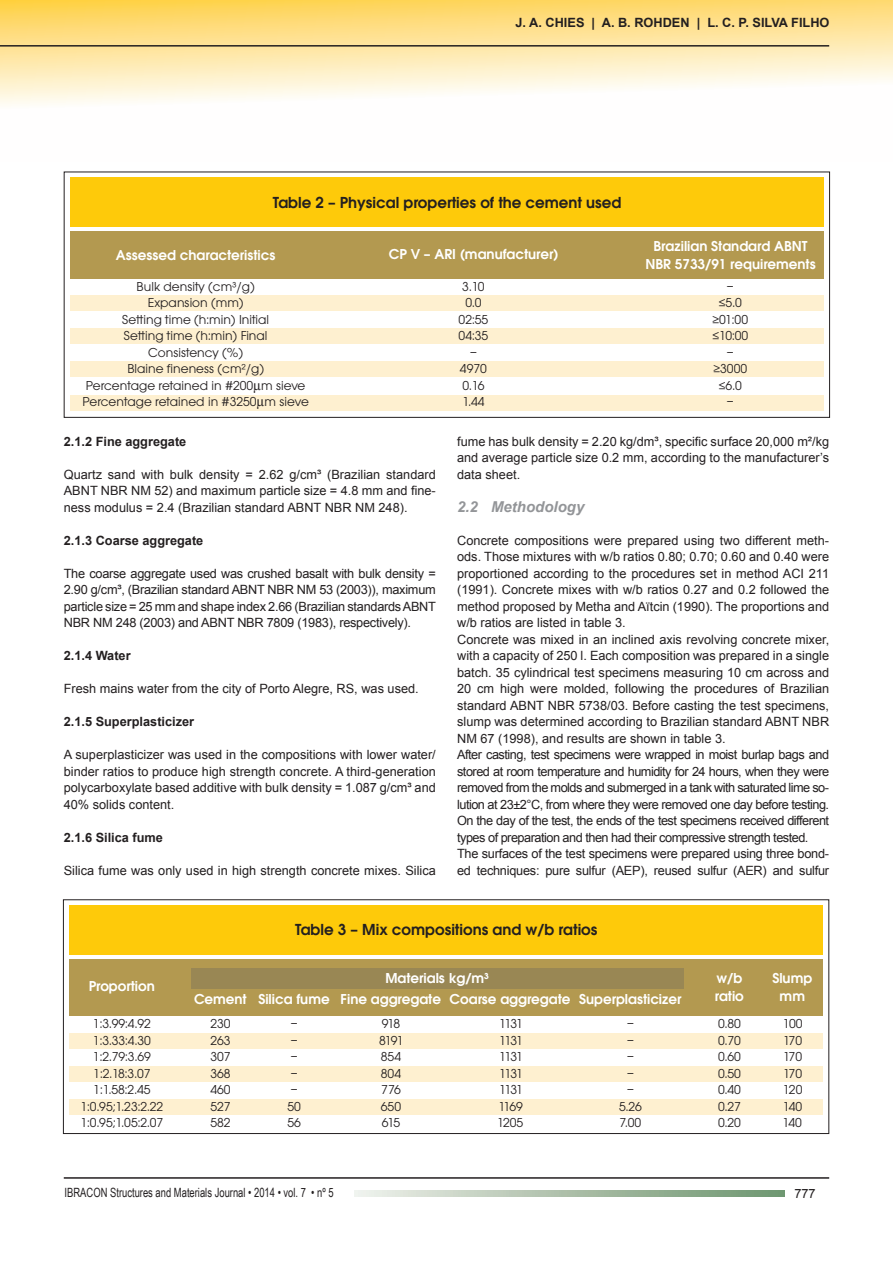
<style>
.page{position:relative;width:893px;height:1263px;background:#fff}
.page>*{position:absolute;margin:0;border:0;box-sizing:border-box;transform-origin:0 0}
.t1{font:600 15px "Avant Garde";color:#231f20}
.t2{font:italic 700 15px "Arial";color:#939598}
.t3{font:13.5px/16.5px "Avant Gard EF";color:#231f20;text-align:center}
.t4{font:600 13.5px/17.1px "Avant Garde";color:#fff;text-align:center}
.t5{font:13.5px/16.5px "Avant Gard EF";letter-spacing:-.045em;color:#231f20}
.t6{font:12.75px/16.5px "Arial";color:#231f20;text-align:justify}
.t7{font:700 12.75px "Arial";color:#231f20}
.t8{font:12.75px "Arial Narrow";color:#231f20;scale:.9 1}
</style>
<div class="page">
<svg style="left:0;top:0;width:893px;height:105px"></svg>
<hr style="left:64px;top:1177px;width:765px;height:2px;background:#231f20">
<hr style="left:0;top:45px;width:829px;height:2px;background:#231f20">
<svg style="left:354px;top:1190px;width:431px;height:6px;background:#acc0aa"></svg>
<div style="left:64px;top:172px;width:766px;height:246px;border:1px solid #231f20"></div>
<div style="left:70px;top:296px;width:753px;height:15px;background:#fef0d0"></div>
<div style="left:70px;top:329px;width:753px;height:15px;background:#fef0d0"></div>
<div style="left:70px;top:361px;width:753px;height:16px;background:#fef0d0"></div>
<div style="left:70px;top:395px;width:753px;height:15px;background:#fef0d0"></div>
<div style="left:70px;top:177px;width:753px;height:50px;background:#feca0a"></div>
<div style="left:70px;top:231px;width:753px;height:47px;background:#b39950"></div>
<div style="left:63px;top:899px;width:766px;height:235px;border:1px solid #231f20"></div>
<div style="left:70px;top:1033px;width:753px;height:16px;background:#fef0d0"></div>
<div style="left:70px;top:1066px;width:753px;height:16px;background:#fef0d0"></div>
<div style="left:70px;top:1099px;width:753px;height:15px;background:#fef0d0"></div>
<div style="left:70px;top:905px;width:753px;height:50px;background:#feca0a"></div>
<div style="left:70px;top:959px;width:753px;height:56px;background:#b39950"></div>
<div style="left:191px;top:968px;width:493px;height:20px;background:#998754"></div>
<p class="t7" style="left:516px;top:15px;width:315px">J. A. CHIES | A. B. ROHDEN | L. C. P. SILVA FILHO</p>
<p class="t1" style="left:273px;top:192px;width:350px">Table 2 – Physical properties of the cement used</p>
<p class="t4" style="left:116px;top:246px;width:161px">Assessed characteristics</p>
<p class="t4" style="left:389px;top:245px;width:171px">CP V – ARI (manufacturer)</p>
<p class="t4" style="left:645px;top:238px;width:172px">Brazilian Standard ABNT<br>NBR 5733/91 requirements</p>
<p class="t3" style="left:83px;top:278px;width:228px">Bulk density (cm³/g)<br>Expansion (mm)<br>Setting time (h:min) Initial<br>Setting time (h:min) Final<br>Consistency (%)<br>Blaine fineness (cm²/g)<br>Percentage retained in #200 m sieve<br>Percentage retained in #3250 m sieve</p>
<p class="t3" style="left:459px;top:278px;width:31px">3.10<br>0.0<br>02:55<br>04:35 –<br>4970<br>0.16<br>1.44</p>
<p class="t3" style="left:712px;top:278px;width:37px">–<br>≤5.0 ≥01:00 ≤10:00 – ≥3000 ≤6.0<br>–</p>
<p class="t7" style="left:64px;top:433px;width:124px">2.1.2 Fine aggregate</p>
<p class="t6" style="left:64px;top:466px;width:374px">Quartz sand with bulk density = 2.62 g/cm³ (Brazilian standard ABNT NBR NM 52) and maximum particle size = 4.8 mm and fine&shy;ness modulus = 2.4 (Brazilian standard ABNT NBR NM 248).</p>
<p class="t7" style="left:64px;top:531px;width:141px">2.1.3 Coarse aggregate</p>
<p class="t6" style="left:64px;top:565px;width:374px">The coarse aggregate used was crushed basalt with bulk density = 2.90 g/cm³, (Brazilian standard ABNT NBR NM 53 (2003)), maximum particle size = 25 mm and shape index 2.66 (Brazilian standards ABNT NBR NM 248 (2003) and ABNT NBR 7809 (1983), respectively).</p>
<p class="t7" style="left:64px;top:647px;width:68px">2.1.4 Water</p>
<p class="t6" style="left:64px;top:680px;width:357px">Fresh mains water from the city of Porto Alegre, RS, was used.</p>
<p class="t7" style="left:64px;top:713px;width:132px">2.1.5 Superplasticizer</p>
<p class="t6" style="left:64px;top:746px;width:374px">A superplasticizer was used in the compositions with lower water/ binder ratios to produce high strength concrete. A third-generation polycarboxylate based additive with bulk density = 1.087 g/cm³ and 40% solids content.</p>
<p class="t7" style="left:64px;top:828px;width:101px">2.1.6 Silica fume</p>
<p class="t6" style="left:64px;top:862px;width:374px">Silica fume was only used in high strength concrete mixes. Silica</p>
<p class="t6" style="left:457px;top:433px;width:374px">fume has bulk density = 2.20 kg/dm³, specific surface 20,000 m²/kg and average particle size 0.2 mm, according to the manufacturer’s data sheet.</p>
<p class="t2" style="left:457px;top:496px;width:129px">2.2 Methodology</p>
<p class="t6" style="left:457px;top:532px;width:374px;text-align:left">Concrete compositions were prepared using two different meth&shy;ods. Those mixtures with w/b ratios 0.80; 0.70; 0.60 and 0.40 were proportioned according to the procedures set in method ACI 211 (1991). Concrete mixes with w/b ratios 0.27 and 0.2 followed the method proposed by Metha and Aïtcin (1990). The proportions and w/b ratios are listed in table 3.<br>Concrete was mixed in an inclined axis revolving concrete mixer, with a capacity of 250 l. Each composition was prepared in a single batch. 35 cylindrical test specimens measuring 10 cm across and 20 cm high were molded, following the procedures of Brazilian standard ABNT NBR 5738/03. Before casting the test specimens, slump was determined according to Brazilian standard ABNT NBR NM 67 (1998), and results are shown in table 3.<br>After casting, test specimens were wrapped in moist burlap bags and stored at room temperature and humidity for 24 hours, when they were removed from the molds and submerged in a tank with saturated lime so&shy;lution at 23±2°C, from where they were removed one day before testing.<br>On the day of the test, the ends of the test specimens received different types of preparation and then had their compressive strength tested.<br>The surfaces of the test specimens were prepared using three bond&shy;ed techniques: pure sulfur (AEP), reused sulfur (AER) and sulfur</p>
<p class="t1" style="left:295px;top:920px;width:304px">Table 3 – Mix compositions and w/b ratios</p>
<p class="t4" style="left:194px;top:968px;width:489px;line-height:20.7px">Materials kg/m³<br>Cement Silica fume Fine aggregate Coarse aggregate Superplasticizer</p>
<p class="t4" style="left:89px;top:977px;width:68px">Proportion</p>
<p class="t4" style="left:715px;top:970px;width:31px;text-align:left">w/b ratio</p>
<p class="t4" style="left:772px;top:970px;width:41px">Slump mm</p>
<p class="t3" style="left:81px;top:1016px;width:84px">1:3.99:4.92<br>1:3.33:4.30<br>1:2.79:3.69<br>1:2.18:3.07<br>1:1.58:2.45<br>1:0.95;1.23:2.22<br>1:0.95;1.05:2.07</p>
<p class="t3" style="left:210px;top:1016px;width:22px;text-align:justify">230<br>263<br>307<br>368<br>460<br>527<br>582</p>
<p class="t3" style="left:287px;top:1016px;width:15px;text-align:left">– – – – –<br>50<br>56</p>
<p class="t5" style="left:379px;top:1016px;width:26px">918<br>8191<br>854<br>804<br>776<br>650<br>615</p>
<p class="t3" style="left:497px;top:1016px;width:28px;text-align:justify">1131<br>1131<br>1131<br>1131<br>1131<br>1169<br>1205</p>
<p class="t3" style="left:619px;top:1016px;width:24px">–<br>–<br>–<br>–<br>–<br>5.26<br>7.00</p>
<p class="t3" style="left:718px;top:1016px;width:24px;text-align:justify">0.80<br>0.70<br>0.60<br>0.50<br>0.40<br>0.27<br>0.20</p>
<p class="t3" style="left:782px;top:1016px;width:21px;text-align:justify">100<br>170<br>170<br>170<br>120<br>140<br>140</p>
<p class="t8" style="left:65px;top:1183px;width:300px">IBRACON Structures and Materials Journal • 2014 • vol. 7 • nº 5</p>
<p class="t6" style="left:794px;top:1185px;width:23px">777</p>
</div>
